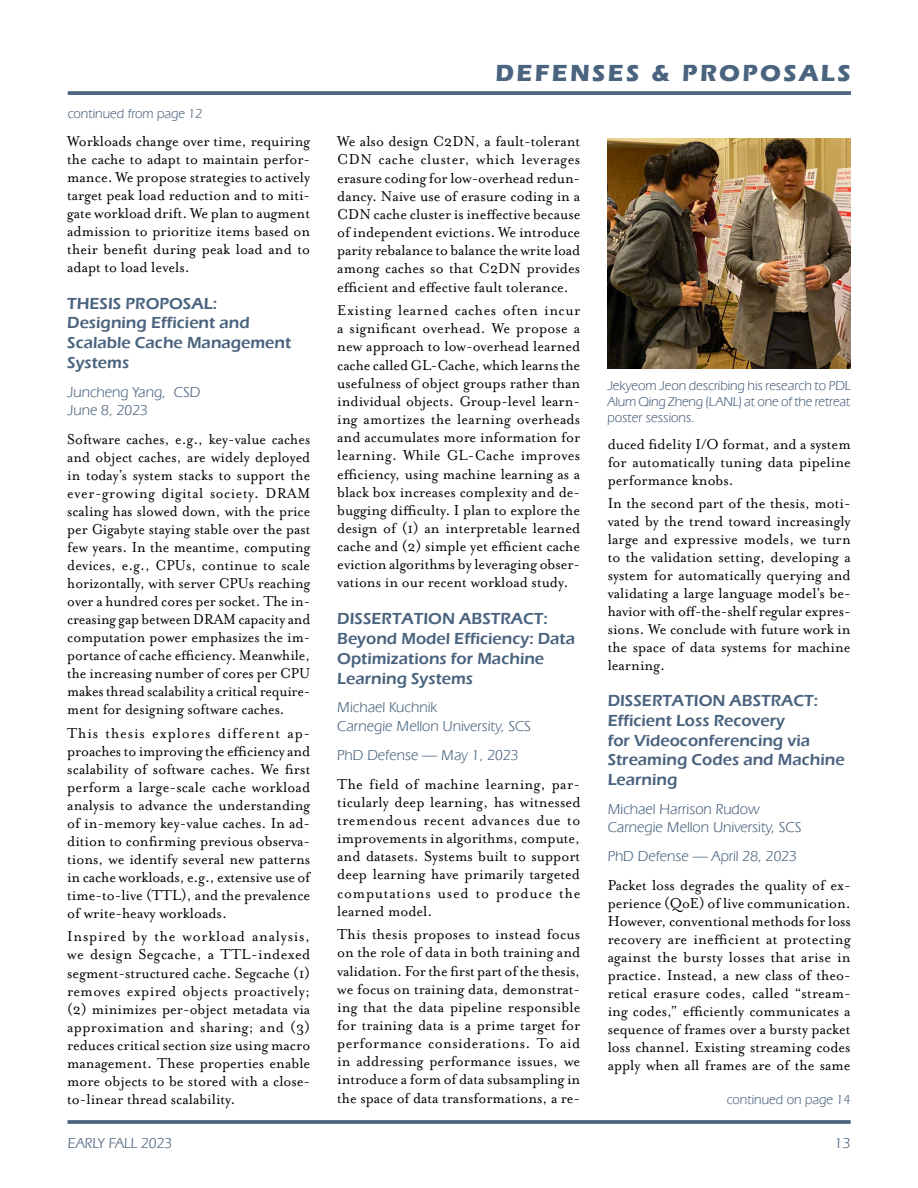
<style>
.page{position:relative;width:918px;height:1188px;background:#fff}
.page>*{position:absolute;margin:0;border:0;box-sizing:border-box;transform-origin:0 0}
.TitleBar{font:700 24px "Eras ITC";letter-spacing:.1em;color:#4a637e}
.Body_text{font:16.5px/18px "Mrs Eaves Roman";color:#000;text-align:justify;scale:.96 1}
.Body_text-2{font:16.5px/18px "Mrs Eaves Roman";color:#000;text-align:justify;scale:.94 1}
.Subhead_3{font:600 16.5px/19.8px "Eras ITC";color:#4a637e}
.Author{font:15px/18px "Eras IT Cby BT";color:#4a637e}
.Cont__From{font:13.5px/16.2px "Eras IT Cby BT";color:#4a637e;text-align:justify}
.Cont__On{font:13.5px "Eras IT Cby BT";color:#4a637e}
</style>
<div class="page">
<svg style="left:68px;top:1120px;width:783px;height:4px;background:#556c85"></svg>
<svg style="left:68px;top:91px;width:783px;height:4px;background:#546c85"></svg>
<img style="left:608px;top:138px;width:243px;height:230px">
<p class="Cont__From" style="left:68px;top:105px;width:136px">continued from page 12</p>
<p class="Body_text" style="left:67px;top:133px;width:255px">Workloads change over time, requiring the cache to adapt to maintain perfor&shy;mance. We propose strategies to actively target peak load reduction and to miti&shy;gate workload drift. We plan to augment admission to prioritize items based on their benefit during peak load and to adapt to load levels.</p>
<p class="Subhead_3" style="left:67px;top:293px;width:226px">THESIS PROPOSAL:<br>Designing Efficient and<br>Scalable Cache Management<br>Systems</p>
<p class="Author" style="left:67px;top:383px;width:135px">Juncheng Yang, CSD<br>June 8, 2023</p>
<p class="Body_text-2" style="left:67px;top:430px;width:260px">Software caches, e.g., key-value caches and object caches, are widely deployed in today’s system stacks to support the ever-growing digital society. DRAM scaling has slowed down, with the price per Gigabyte staying stable over the past few years. In the meantime, computing devices, e.g., CPUs, continue to scale horizontally, with server CPUs reaching over a hundred cores per socket. The in&shy;creasing gap between DRAM capacity and computation power emphasizes the im&shy;portance of cache efficiency. Meanwhile, the increasing number of cores per CPU makes thread scalability a critical require&shy;ment for designing software caches.</p>
<p class="Body_text" style="left:67px;top:724px;width:255px">This thesis explores different ap&shy;proaches to improving the efficiency and scalability of software caches. We first perform a large-scale cache workload analysis to advance the understanding of in-memory key-value caches. In ad&shy;dition to confirming previous observa&shy;tions, we identify several new patterns in cache workloads, e.g., extensive use of time-to-live (TTL), and the prevalence of write-heavy workloads.</p>
<p class="Body_text" style="left:67px;top:928px;width:255px">Inspired by the workload analysis, we design Segcache, a TTL-indexed segment-structured cache. Segcache (1) removes expired objects proactively; (2) minimizes per-object metadata via approximation and sharing; and (3) reduces critical section size using macro management. These properties enable more objects to be stored with a close&shy;to-linear thread scalability.</p>
<p class="TitleBar" style="left:496px;top:59px;width:357px">DEFENSES &amp; PROPOSALS</p>
<p class="Body_text" style="left:337px;top:132px;width:255px">We also design C2DN, a fault-tolerant CDN cache cluster, which leverages erasure coding for low-overhead redun&shy;dancy. Naive use of erasure coding in a CDN cache cluster is ineffective because of independent evictions. We introduce parity rebalance to balance the write load among caches so that C2DN provides efficient and effective fault tolerance.</p>
<p class="Body_text" style="left:337px;top:301px;width:255px">Existing learned caches often incur a significant overhead. We propose a new approach to low-overhead learned cache called GL-Cache, which learns the usefulness of object groups rather than individual objects. Group-level learn&shy;ing amortizes the learning overheads and accumulates more information for learning. While GL-Cache improves efficiency, using machine learning as a black box increases complexity and de&shy;bugging difficulty. I plan to explore the design of (1) an interpretable learned cache and (2) simple yet efficient cache eviction algorithms by leveraging obser&shy;vations in our recent workload study.</p>
<p class="Subhead_3" style="left:337px;top:608px;width:239px">DISSERTATION ABSTRACT:<br>Beyond Model Efficiency: Data<br>Optimizations for Machine<br>Learning Systems</p>
<p class="Author" style="left:337px;top:698px;width:195px">Michael Kuchnik<br>Carnegie Mellon University, SCS</p>
<p class="Author" style="left:337px;top:745px;width:183px">PhD Defense — May 1, 2023</p>
<p class="Body_text" style="left:337px;top:775px;width:255px">The field of machine learning, par&shy;ticularly deep learning, has witnessed tremendous recent advances due to improvements in algorithms, compute, and datasets. Systems built to support deep learning have primarily targeted computations used to produce the learned model.</p>
<p class="Body_text" style="left:337px;top:925px;width:255px">This thesis proposes to instead focus on the role of data in both training and validation. For the first part of the thesis, we focus on training data, demonstrat&shy;ing that the data pipeline responsible for training data is a prime target for performance considerations. To aid in addressing performance issues, we introduce a form of data subsampling in the space of data transformations, a re-</p>
<p class="Cont__From" style="left:607px;top:377px;width:245px">Jekyeom Jeon describing his research to PDL Alum Qing Zheng (LANL) at one of the retreat poster sessions.</p>
<p class="Body_text" style="left:608px;top:435px;width:255px">duced fidelity I/O format, and a system for automatically tuning data pipeline performance knobs.</p>
<p class="Body_text" style="left:608px;top:494px;width:255px">In the second part of the thesis, moti&shy;vated by the trend toward increasingly large and expressive models, we turn to the validation setting, developing a system for automatically querying and validating a large language model’s be&shy;havior with off-the-shelf regular expres&shy;sions. We conclude with future work in the space of data systems for machine learning.</p>
<p class="Subhead_3" style="left:608px;top:691px;width:238px">DISSERTATION ABSTRACT:<br>Efficient Loss Recovery<br>for Videoconferencing via<br>Streaming Codes and Machine<br>Learning</p>
<p class="Author" style="left:608px;top:800px;width:195px">Michael Harrison Rudow<br>Carnegie Mellon University, SCS</p>
<p class="Author" style="left:608px;top:847px;width:191px">PhD Defense — April 28, 2023</p>
<p class="Body_text" style="left:608px;top:876px;width:255px">Packet loss degrades the quality of ex&shy;perience (QoE) of live communication.<br>However, conventional methods for loss recovery are inefficient at protecting against the bursty losses that arise in practice. Instead, a new class of theo&shy;retical erasure codes, called “stream&shy;ing codes,” efficiently communicates a sequence of frames over a bursty packet loss channel. Existing streaming codes apply when all frames are of the same</p>
<p class="Cont__On" style="left:727px;top:1091px;width:125px">continued on page 14</p>
<p class="Author" style="left:68px;top:1134px;width:106px">EARLY FALL 2023</p>
<p class="Author" style="left:835px;top:1134px;width:17px">13</p>
</div>
